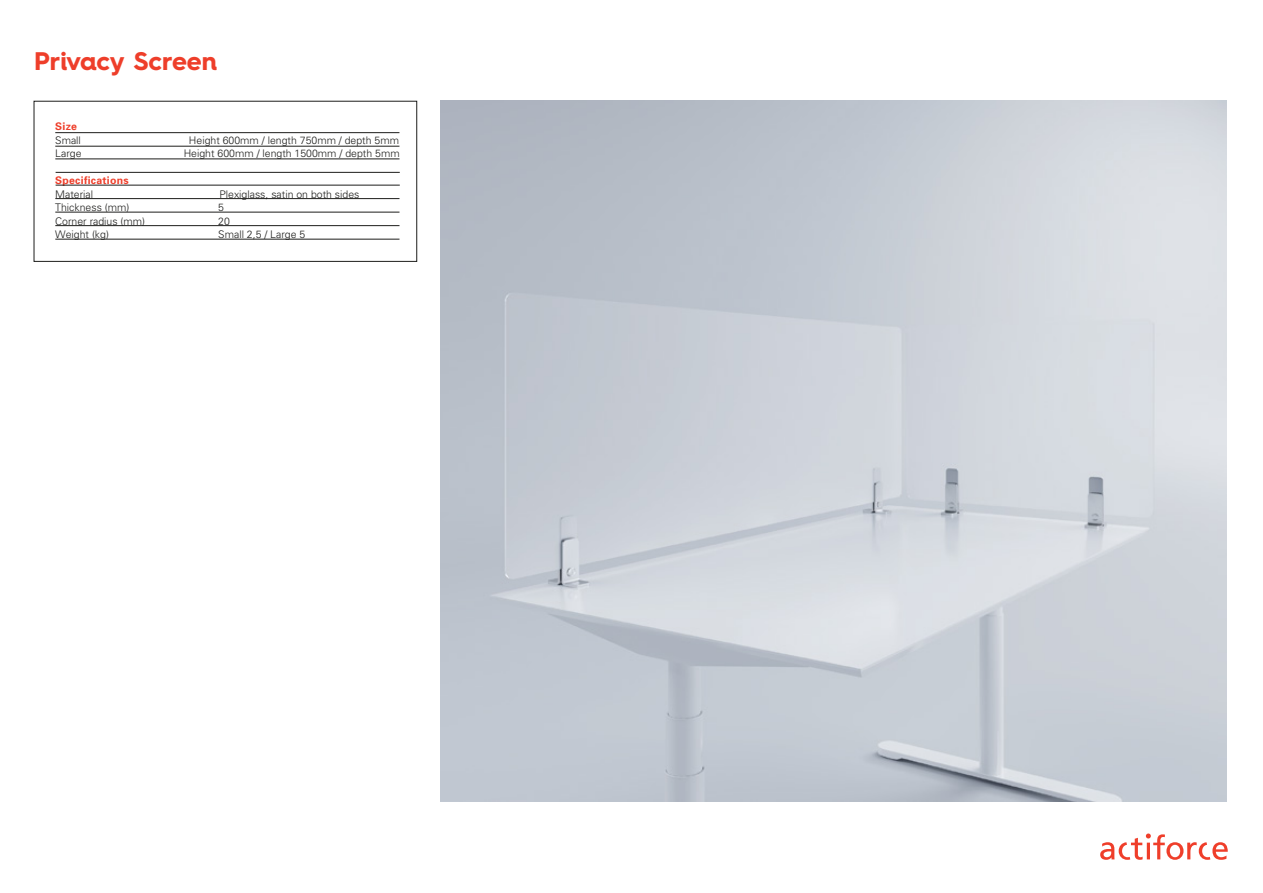
<style>
.page{position:relative;width:1263px;height:893px;background:#fff}
.page>*{position:absolute;margin:0;border:0;box-sizing:border-box;transform-origin:0 0}
.t1{font:700 25.5px "Hurme Geometric Sans 4";color:#ee3e2a}
.t2{font:300 10.5px "Univers LT Std";color:#1d1d1b}
.t3{font:700 10.5px "Univers";letter-spacing:.025em;color:#ee3e2a}
</style>
<div class="page">
<div style="left:34px;top:101px;width:383px;height:161px;border:1px solid #1d1d1b"></div>
<hr style="left:55px;top:146px;width:344px;height:1px;background:#1d1d1b">
<hr style="left:55px;top:132px;width:344px;height:1px;background:#1d1d1b">
<hr style="left:55px;top:159px;width:344px;height:1px;background:#1d1d1b">
<hr style="left:56px;top:172px;width:344px;height:1px;background:#1d1d1b">
<hr style="left:56px;top:185px;width:344px;height:1px;background:#1d1d1b">
<hr style="left:55px;top:198px;width:344px;height:1px;background:#1d1d1b">
<hr style="left:55px;top:212px;width:344px;height:1px;background:#1d1d1b">
<hr style="left:55px;top:225px;width:344px;height:1px;background:#1d1d1b">
<hr style="left:55px;top:239px;width:344px;height:1px;background:#1d1d1b">
<svg style="left:1100px;top:833px;width:128px;height:27px"></svg>
<img style="left:440px;top:100px;width:787px;height:702px">
<h1 class="t1" style="left:34px;top:43px;width:185px">Privacy Screen</h1>
<p class="t3" style="left:55px;top:120px;width:23px">Size</p>
<p class="t2" style="left:55px;top:134px;width:27px">Small</p>
<p class="t2" style="left:189px;top:134px;width:212px">Height 600mm / length 750mm / depth 5mm</p>
<p class="t2" style="left:55px;top:147px;width:28px">Large</p>
<p class="t2" style="left:184px;top:147px;width:217px">Height 600mm / length 1500mm / depth 5mm</p>
<p class="t3" style="left:55px;top:174px;width:75px">Specifications</p>
<p class="t2" style="left:55px;top:188px;width:39px">Material</p>
<p class="t2" style="left:219px;top:188px;width:142px">Plexiglass, satin on both sides</p>
<p class="t2" style="left:55px;top:201px;width:76px">Thickness (mm)</p>
<p class="t2" style="left:218px;top:201px;width:7px">5</p>
<p class="t2" style="left:55px;top:215px;width:91px">Corner radius (mm)</p>
<p class="t2" style="left:218px;top:215px;width:13px">20</p>
<p class="t2" style="left:55px;top:228px;width:55px">Weight (kg)</p>
<p class="t2" style="left:218px;top:228px;width:88px">Small 2,5 / Large 5</p>
</div>
